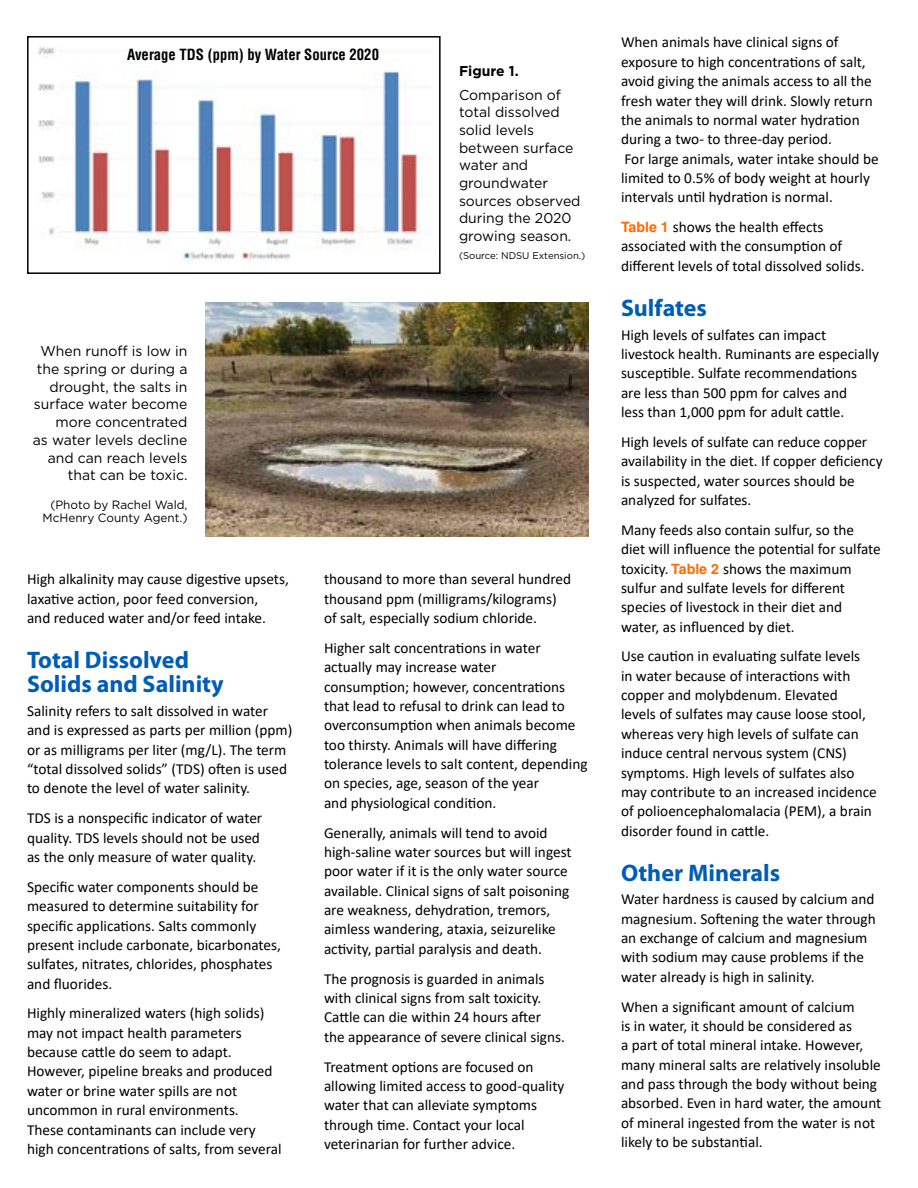
<style>
.page{position:relative;width:918px;height:1188px;background:#fff}
.page>*{position:absolute;margin:0;border:0;box-sizing:border-box;transform-origin:0 0}
.t1{font:700 24px/24px "Myriad Pro";color:#005cb9}
.t2{font:15.3px/19.4px "Calibri";color:#000}
.t3{font:700 condensed 15px "Helvetica LT Pro";color:#000}
.t4{font:14.25px/17.7px "Gotham";color:#000}
.t5{font:700 14.25px "Gotham";color:#000}
.t6{font:12px/13.5px "Gotham";color:#000;text-align:right}
.t7{font:9.75px "Gotham";color:#000}
.s1{font-family:"Helvetica LT Std";font-weight:700;font-size:14.25px;color:#ff6b00}
</style>
<div class="page">
<img style="left:38px;top:47px;width:382px;height:216px">
<div style="left:27px;top:36px;width:414px;height:238px;border:2px solid #000"></div>
<img style="left:206px;top:303px;width:382px;height:234px">
<p class="t3" style="left:127px;top:45px;width:253px">Average TDS (ppm) by Water Source 2020</p>
<p class="t4" style="left:33px;top:342px;width:156px;text-align:right">When runoff is low in the spring or during a drought, the salts in surface water become more concentrated<br>as water levels decline and can reach levels that can be toxic.</p>
<p class="t6" style="left:43px;top:498px;width:146px">(Photo by Rachel Wald,<br>McHenry County Agent.)</p>
<p class="t5" style="left:459px;top:61px;width:61px">Figure 1.</p>
<p class="t4" style="left:459px;top:85px;width:123px">Comparison of total dissolved solid levels between surface water and groundwater sources observed during the 2020 growing season.</p>
<p class="t7" style="left:459px;top:249px;width:128px">(Source: NDSU Extension.)</p>
<p class="t2" style="left:27px;top:569px;width:263px">High alkalinity may cause digestive upsets, laxative action, poor feed conversion,<br>and reduced water and/or feed intake.</p>
<h1 class="t1" style="left:27px;top:647px;width:198px">Total Dissolved<br>Solids and Salinity</h1>
<p class="t2" style="left:27px;top:701px;width:267px">Salinity refers to salt dissolved in water and is expressed as parts per million (ppm) or as milligrams per liter (mg/L). The term “total dissolved solids” (TDS) often is used to denote the level of water salinity.</p>
<p class="t2" style="left:27px;top:808px;width:237px">TDS is a nonspecific indicator of water quality. TDS levels should not be used as the only measure of water quality.</p>
<p class="t2" style="left:27px;top:877px;width:255px">Specific water components should be measured to determine suitability for specific applications. Salts commonly present include carbonate, bicarbonates, sulfates, nitrates, chlorides, phosphates and fluorides.</p>
<p class="t2" style="left:27px;top:1003px;width:256px">Highly mineralized waters (high solids) may not impact health parameters because cattle do seem to adapt.<br>However, pipeline breaks and produced water or brine water spills are not uncommon in rural environments.<br>These contaminants can include very high concentrations of salts, from several</p>
<p class="t2" style="left:324px;top:569px;width:249px">thousand to more than several hundred thousand ppm (milligrams/kilograms) of salt, especially sodium chloride.</p>
<p class="t2" style="left:324px;top:638px;width:265px">Higher salt concentrations in water actually may increase water<br>consumption; however, concentrations that lead to refusal to drink can lead to overconsumption when animals become too thirsty. Animals will have differing tolerance levels to salt content, depending on species, age, season of the year<br>and physiological condition.</p>
<p class="t2" style="left:324px;top:823px;width:249px">Generally, animals will tend to avoid high-saline water sources but will ingest poor water if it is the only water source available. Clinical signs of salt poisoning are weakness, dehydration, tremors, aimless wandering, ataxia, seizurelike activity, partial paralysis and death.</p>
<p class="t2" style="left:324px;top:968px;width:243px">The prognosis is guarded in animals with clinical signs from salt toxicity.<br>Cattle can die within 24 hours after the appearance of severe clinical signs.</p>
<p class="t2" style="left:324px;top:1056px;width:242px">Treatment options are focused on allowing limited access to good-quality water that can alleviate symptoms through time. Contact your local veterinarian for further advice.</p>
<p class="t2" style="left:621px;top:32px;width:259px">When animals have clinical signs of exposure to high concentrations of salt, avoid giving the animals access to all the fresh water they will drink. Slowly return the animals to normal water hydration during a two- to three-day period.<br>For large animals, water intake should be limited to 0.5% of body weight at hourly intervals until hydration is normal.</p>
<p class="t2" style="left:621px;top:217px;width:245px"><span class="s1">Table 1</span> shows the health effects associated with the consumption of different levels of total dissolved solids.</p>
<h1 class="t1" style="left:621px;top:295px;width:87px">Sulfates</h1>
<p class="t2" style="left:621px;top:325px;width:259px">High levels of sulfates can impact livestock health. Ruminants are especially susceptible. Sulfate recommendations are less than 500 ppm for calves and<br>less than 1,000 ppm for adult cattle.</p>
<p class="t2" style="left:621px;top:432px;width:263px">High levels of sulfate can reduce copper availability in the diet. If copper deficiency is suspected, water sources should be analyzed for sulfates.</p>
<p class="t2" style="left:621px;top:520px;width:261px">Many feeds also contain sulfur, so the diet will influence the potential for sulfate toxicity. <span class="s1">Table 2</span> shows the maximum sulfur and sulfate levels for different species of livestock in their diet and water, as influenced by diet.</p>
<p class="t2" style="left:621px;top:646px;width:257px">Use caution in evaluating sulfate levels<br>in water because of interactions with copper and molybdenum. Elevated<br>levels of sulfates may cause loose stool, whereas very high levels of sulfate can induce central nervous system (CNS) symptoms. High levels of sulfates also may contribute to an increased incidence of polioencephalomalacia (PEM), a brain disorder found in cattle.</p>
<h1 class="t1" style="left:621px;top:860px;width:161px">Other Minerals</h1>
<p class="t2" style="left:621px;top:889px;width:256px">Water hardness is caused by calcium and magnesium. Softening the water through an exchange of calcium and magnesium with sodium may cause problems if the water already is high in salinity.</p>
<p class="t2" style="left:621px;top:997px;width:262px">When a significant amount of calcium<br>is in water, it should be considered as<br>a part of total mineral intake. However, many mineral salts are relatively insoluble and pass through the body without being absorbed. Even in hard water, the amount of mineral ingested from the water is not likely to be substantial.</p>
</div>
